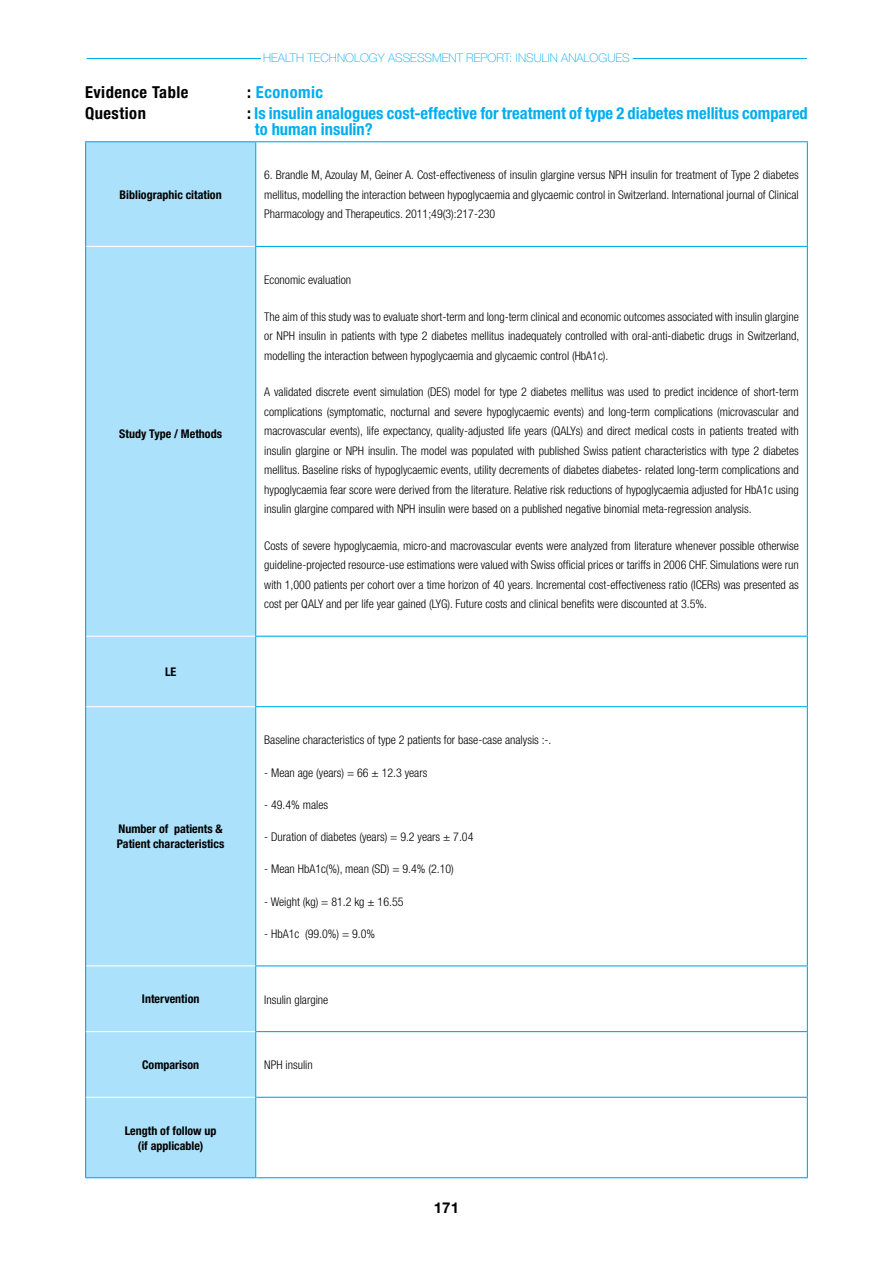
<style>
.page{position:relative;width:893px;height:1263px;background:#fff}
.page>*{position:absolute;margin:0;border:0;box-sizing:border-box;transform-origin:0 0}
.t1{font:700 condensed 16.5px/16.5px "Helvetica Neue";color:#00aeef}
.t2{font:700 condensed 16.5px "Helvetica Neue";letter-spacing:.03em;color:#000}
.t3{font:700 15px "Helvetica Neue";color:#000}
.t4{font:300 condensed 12px/19.5px "Helvetica Neue";color:#000;text-align:justify}
.t5{font:700 condensed 12px/15px "Helvetica Neue";color:#000}
.t6{font:100 12px "Helvetica Neue";color:#00aeef}
.s1{color:#000}
</style>
<div class="page">
<hr style="left:87px;top:58px;width:174px;height:1px;background:#00aeef">
<hr style="left:633px;top:58px;width:174px;height:1px;background:#00aeef">
<div style="left:86px;top:142px;width:169px;height:889px;background:#abe1fa"></div>
<div style="left:86px;top:1032px;width:169px;height:145px;background:#abe1fa"></div>
<hr style="left:86px;top:246px;width:169px;height:1px;background:#fff">
<hr style="left:86px;top:636px;width:169px;height:1px;background:#fff">
<hr style="left:86px;top:706px;width:169px;height:1px;background:#fff">
<hr style="left:86px;top:965px;width:169px;height:1px;background:#fff">
<hr style="left:85px;top:142px;width:1px;height:104px;background:#00aeef">
<hr style="left:85px;top:141px;width:171px;height:1px;background:#00aeef">
<hr style="left:255px;top:142px;width:1px;height:104px;background:#00aeef">
<hr style="left:256px;top:141px;width:552px;height:1px;background:#00aeef">
<hr style="left:807px;top:142px;width:1px;height:104px;background:#00aeef">
<hr style="left:85px;top:246px;width:1px;height:390px;background:#00aeef">
<hr style="left:85px;top:636px;width:1px;height:71px;background:#00aeef">
<hr style="left:85px;top:707px;width:1px;height:259px;background:#00aeef">
<hr style="left:85px;top:966px;width:1px;height:65px;background:#00aeef">
<hr style="left:255px;top:247px;width:1px;height:389px;background:#00aeef">
<hr style="left:255px;top:637px;width:1px;height:69px;background:#00aeef">
<hr style="left:255px;top:707px;width:1px;height:258px;background:#00aeef">
<hr style="left:255px;top:966px;width:1px;height:65px;background:#00aeef">
<hr style="left:255px;top:246px;width:553px;height:1px;background:#00aeef">
<hr style="left:807px;top:247px;width:1px;height:389px;background:#00aeef">
<hr style="left:807px;top:637px;width:1px;height:69px;background:#00aeef">
<hr style="left:807px;top:707px;width:1px;height:258px;background:#00aeef">
<hr style="left:807px;top:966px;width:1px;height:65px;background:#00aeef">
<hr style="left:807px;top:1032px;width:1px;height:65px;background:#00aeef">
<hr style="left:255px;top:636px;width:553px;height:1px;background:#00aeef">
<hr style="left:255px;top:706px;width:553px;height:1px;background:#00aeef">
<hr style="left:255px;top:965px;width:553px;height:1px;background:#00aeef">
<hr style="left:255px;top:1031px;width:553px;height:1px;background:#00aeef">
<hr style="left:256px;top:1097px;width:552px;height:1px;background:#00aeef">
<hr style="left:256px;top:1177px;width:552px;height:1px;background:#00aeef">
<hr style="left:807px;top:1098px;width:1px;height:79px;background:#00aeef">
<hr style="left:85px;top:1031px;width:1px;height:66px;background:#00aeef">
<hr style="left:255px;top:1032px;width:1px;height:65px;background:#00aeef">
<hr style="left:85px;top:1097px;width:1px;height:80px;background:#00aeef">
<hr style="left:86px;top:1097px;width:169px;height:1px;background:#fff">
<hr style="left:255px;top:1097px;width:1px;height:80px;background:#00aeef">
<hr style="left:85px;top:1177px;width:171px;height:1px;background:#00aeef">
<p class="t6" style="left:263px;top:51px;width:307px">HEALTH TECHNOLOGY ASSESSMENT REPORT: INSULIN ANALOG</p>
<p class="t6" style="left:607px;top:51px;width:16px">UES</p>
<h1 class="t2" style="left:85px;top:82px;width:105px">Evidence Table</h1>
<h1 class="t1" style="left:247px;top:84px;width:78px"><span class="s1">:</span> Economic</h1>
<h1 class="t2" style="left:85px;top:103px;width:62px">Question</h1>
<h1 class="t1" style="left:255px;top:104px;width:554px;text-indent:-8px"><span class="s1">:</span> Is insulin analogues cost-effective for treatment of type 2 diabetes mellitus compared to human insulin?</h1>
<p class="t5" style="left:120px;top:187px;width:104px">Bibliographic citation</p>
<p class="t5" style="left:119px;top:427px;width:104px">Study Type / Methods</p>
<p class="t5" style="left:165px;top:664px;width:7px">LE</p>
<p class="t5" style="left:117px;top:821px;width:109px">Number of patients &amp;<br>Patient characteristics</p>
<p class="t4" style="left:264px;top:165px;width:536px">6. Brandle M, Azoulay M, Geiner A. Cost-effectiveness of insulin glargine versus NPH insulin for treatment of Type 2 diabetes mellitus, modelling the interaction between hypoglycaemia and glycaemic control in Switzerland. International journal of Clinical Pharmacology and Therapeutics. 2011;49(3):217-230</p>
<p class="t4" style="left:264px;top:270px;width:88px">Economic evaluation</p>
<p class="t4" style="left:264px;top:306px;width:537px">The aim of this study was to evaluate short-term and long-term clinical and economic outcomes associated with insulin glargine or NPH insulin in patients with type 2 diabetes mellitus inadequately controlled with oral-anti-diabetic drugs in Switzerland, modelling the interaction between hypoglycaemia and glycaemic control (HbA1c).</p>
<p class="t4" style="left:264px;top:382px;width:536px">A validated discrete event simulation (DES) model for type 2 diabetes mellitus was used to predict incidence of short-term complications (symptomatic, nocturnal and severe hypoglycaemic events) and long-term complications (microvascular and macrovascular events), life expectancy, quality-adjusted life years (QALYs) and direct medical costs in patients treated with insulin glargine or NPH insulin. The model was populated with published Swiss patient characteristics with type 2 diabetes mellitus. Baseline risks of hypoglycaemic events, utility decrements of diabetes diabetes- related long-term complications and hypoglycaemia fear score were derived from the literature. Relative risk reductions of hypoglycaemia adjusted for HbA1c using insulin glargine compared with NPH insulin were based on a published negative binomial meta-regression analysis.</p>
<p class="t4" style="left:264px;top:535px;width:536px">Costs of severe hypoglycaemia, micro-and macrovascular events were analyzed from literature whenever possible otherwise guideline-projected resource-use estimations were valued with Swiss official prices or tariffs in 2006 CHF. Simulations were run with 1,000 patients per cohort over a time horizon of 40 years. Incremental cost-effectiveness ratio (ICERs) was presented as cost per QALY and per life year gained (LYG). Future costs and clinical benefits were discounted at 3.5%.</p>
<p class="t4" style="left:264px;top:730px;width:289px">Baseline characteristics of type 2 patients for base-case analysis :-.</p>
<p class="t4" style="left:264px;top:762px;width:165px">- Mean age (years) = 66 ± 12.3 years</p>
<p class="t4" style="left:264px;top:795px;width:65px">- 49.4% males</p>
<p class="t4" style="left:264px;top:827px;width:211px">- Duration of diabetes (years) = 9.2 years ± 7.04</p>
<p class="t4" style="left:264px;top:859px;width:191px">- Mean HbA1c(%), mean (SD) = 9.4% (2.10)</p>
<p class="t4" style="left:264px;top:891px;width:141px">- Weight (kg) = 81.2 kg ± 16.55</p>
<p class="t4" style="left:264px;top:924px;width:113px">- HbA1c (99.0%) = 9.0%</p>
<p class="t5" style="left:142px;top:991px;width:59px">Intervention</p>
<p class="t4" style="left:264px;top:989px;width:66px">Insulin glargine</p>
<p class="t5" style="left:142px;top:1057px;width:59px">Comparison</p>
<p class="t4" style="left:264px;top:1055px;width:50px">NPH insulin</p>
<p class="t5" style="left:125px;top:1123px;width:93px;text-align:center">Length of follow up (if applicable)</p>
<p class="t3" style="left:434px;top:1199px;width:27px">171</p>
</div>
